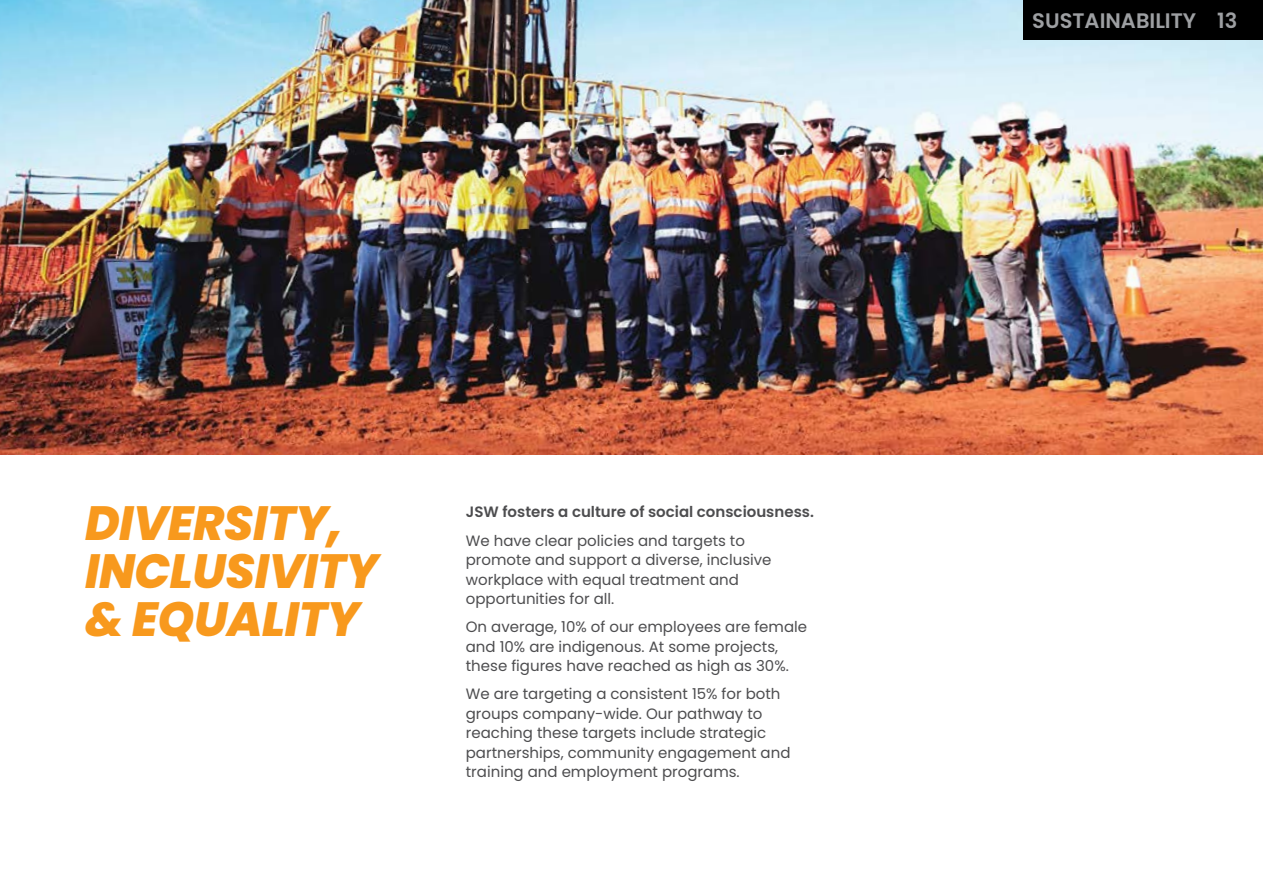
<style>
.page{position:relative;width:1263px;height:893px;background:#fff}
.page>*{position:absolute;margin:0;border:0;box-sizing:border-box;transform-origin:0 0}
.t1{font:italic 800 48px/48px "Poppins";letter-spacing:-.01em;color:#f8991d}
.t2{font:600 21px "Poppins";color:#9d9fa2}
.t3{font:15px/19.5px "Poppins";color:#4d4d4f}
.t4{font:600 15px "Poppins";color:#4d4d4f}
</style>
<div class="page">
<img style="left:1px;top:0;width:1262px;height:455px">
<img style="left:0;top:0;width:1px;height:893px">
<div style="left:1024px;top:0;width:239px;height:39px;background:#000"></div>
<h1 class="t1" style="left:85px;top:500px;width:295px">DIVERSITY,<br>INCLUSIVITY &amp; EQUALITY</h1>
<p class="t4" style="left:466px;top:503px;width:350px">JSW fosters a culture of social consciousness.</p>
<p class="t3" style="left:466px;top:531px;width:307px">We have clear policies and targets to promote and support a diverse, inclusive workplace with equal treatment and opportunities for all.</p>
<p class="t3" style="left:466px;top:617px;width:343px">On average, 10% of our employees are female and 10% are indigenous. At some projects, these figures have reached as high as 30%.</p>
<p class="t3" style="left:466px;top:684px;width:326px">We are targeting a consistent 15% for both groups company-wide. Our pathway to reaching these targets include strategic partnerships, community engagement and training and employment programs.</p>
<h2 class="t2" style="left:1032px;top:8px;width:207px">SUSTAINABILITY 13</h2>
</div>
